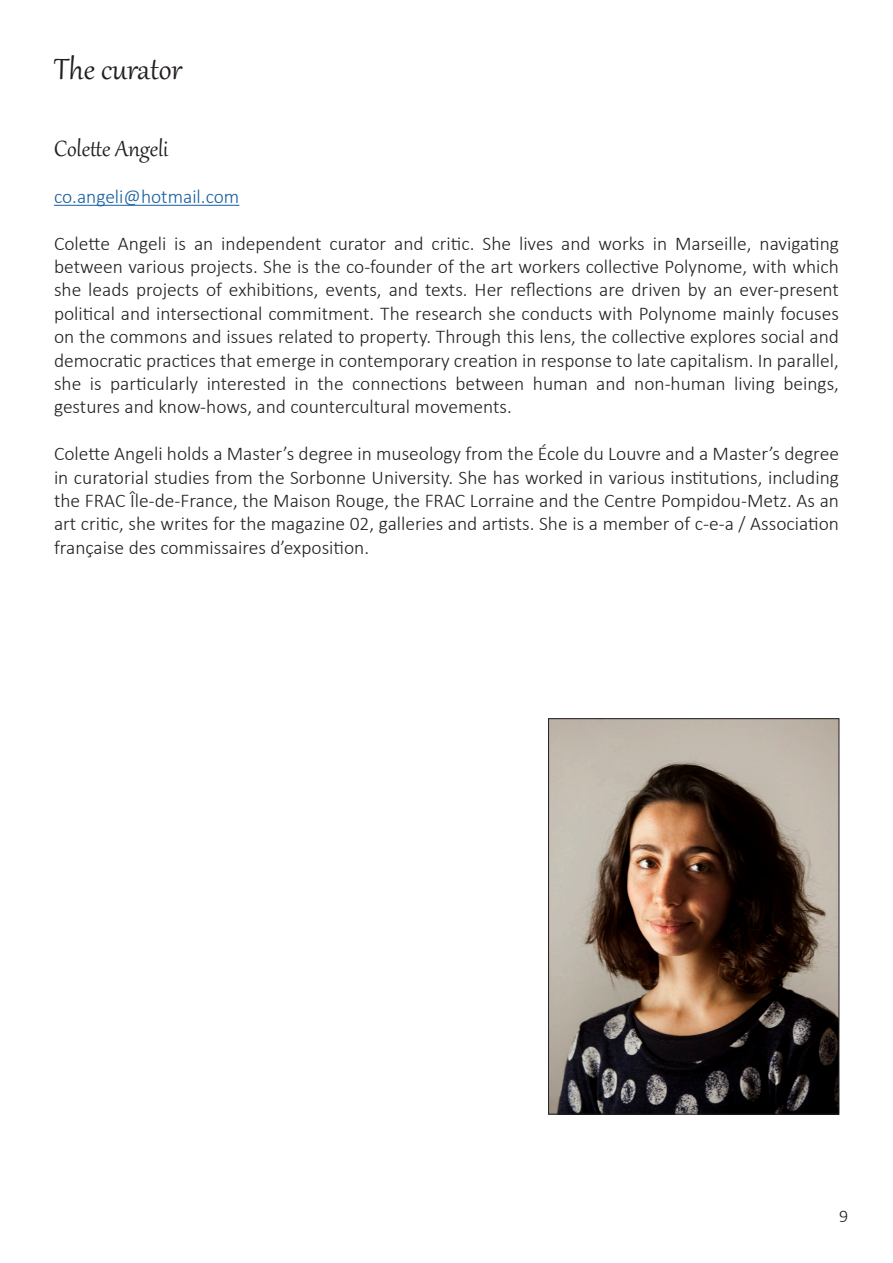
<style>
.page{position:relative;width:893px;height:1263px;background:#fff}
.page>*{position:absolute;margin:0;border:0;box-sizing:border-box;transform-origin:0 0}
.t1{font:36px "Gabriola";color:#231f20}
.t2{font:27px "Gabriola";color:#231f20}
.t3{font:300 19.5px/23.4px "Calibri";color:#231f20;text-align:justify}
.t4{font:300 19.5px "Calibri";color:#175d9e}
.t5{font:300 18px "Calibri";color:#231f20}
</style>
<div class="page">
<hr style="left:54px;top:205px;width:185px;height:1px;background:#175d9e">
<img style="left:550px;top:720px;width:287px;height:392px">
<div style="left:548px;top:718px;width:291px;height:396px;border:1px solid #231f20"></div>
<p class="t1" style="left:54px;top:45px;width:130px">The curator</p>
<p class="t2" style="left:54px;top:131px;width:116px">Colette Angeli</p>
<p class="t4" style="left:54px;top:184px;width:187px">co.angeli@hotmail.com</p>
<p class="t3" style="left:54px;top:231px;width:786px">Colette Angeli is an independent curator and critic. She lives and works in Marseille, navigating between various projects. She is the co-founder of the art workers collective Polynome, with which she leads projects of exhibitions, events, and texts. Her reflections are driven by an ever-present political and intersectional commitment. The research she conducts with Polynome mainly focuses on the commons and issues related to property. Through this lens, the collective explores social and democratic practices that emerge in contemporary creation in response to late capitalism. In parallel, she is particularly interested in the connections between human and non-human living beings, gestures and know-hows, and countercultural movements.</p>
<p class="t3" style="left:54px;top:442px;width:786px">Colette Angeli holds a Master’s degree in museology from the École du Louvre and a Master’s degree in curatorial studies from the Sorbonne University. She has worked in various institutions, including the FRAC Île-de-France, the Maison Rouge, the FRAC Lorraine and the Centre Pompidou-Metz. As an art critic, she writes for the magazine 02, galleries and artists. She is a member of c-e-a / Association française des commissaires d’exposition.</p>
<p class="t5" style="left:839px;top:1205px;width:11px">9</p>
</div>
